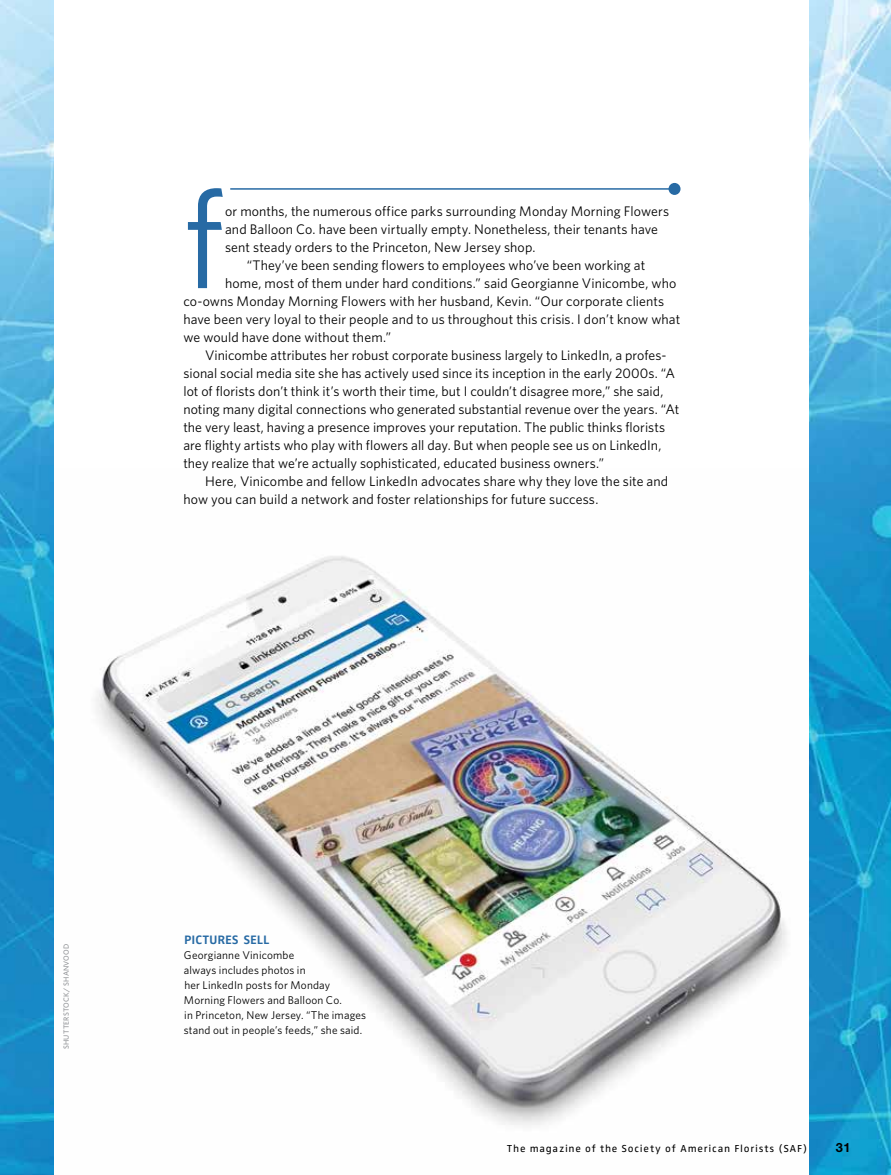
<style>
.page{position:relative;width:891px;height:1175px;background:#fff}
.page>*{position:absolute;margin:0;border:0;box-sizing:border-box;transform-origin:0 0}
.t1{font:139.65px "Whitney";color:#276aa4}
.t2{font:13.8px "Whitney";letter-spacing:.005em;color:#000}
.t3{font:700 12.75px "Zwo Corr Pro";letter-spacing:-.015em;color:#276aa4}
.t4{font:700 12.75px "Helvetica Neue LT Std";color:#000}
.t5{font:11.25px/15px "Whitney";letter-spacing:.015em;color:#000}
.t6{font:10.5px "Zwo Corr Pro";letter-spacing:.07em;color:#000}
.t7{font:500 7.5px "Whitney";letter-spacing:.03em;color:#939598}
</style>
<div class="page">
<img style="left:95px;top:468px;width:715px;height:706px">
<img style="left:0;top:0;width:54px;height:1174px">
<hr style="left:230px;top:188px;width:445px;height:2px;background:#276aa4">
<div style="left:669px;top:183px;width:12px;height:12px;background:#276aa4;border-radius:50%"></div>
<img style="left:810px;top:0;width:81px;height:1174px">
<h1 class="t1" style="left:183px;top:147px;width:43px">f</h1>
<p class="t2" style="left:225px;top:202px;width:446px">or months, the numerous office parks surrounding Monday Morning Flowers</p>
<p class="t2" style="left:225px;top:220px;width:435px">and Balloon Co. have been virtually empty. Nonetheless, their tenants have</p>
<p class="t2" style="left:225px;top:238px;width:312px">sent steady orders to the Princeton, New Jersey shop.</p>
<p class="t2" style="left:247px;top:256px;width:400px">“They’ve been sending flowers to employees who’ve been working at</p>
<p class="t2" style="left:225px;top:274px;width:453px">home, most of them under hard conditions.” said Georgianne Vinicombe, who</p>
<p class="t2" style="left:183px;top:292px;width:482px">co-owns Monday Morning Flowers with her husband, Kevin. “Our corporate clients</p>
<p class="t2" style="left:183px;top:310px;width:498px">have been very loyal to their people and to us throughout this crisis. I don’t know what</p>
<p class="t2" style="left:183px;top:328px;width:209px">we would have done without them.”</p>
<p class="t2" style="left:205px;top:346px;width:463px">Vinicombe attributes her robust corporate business largely to LinkedIn, a profes-</p>
<p class="t2" style="left:183px;top:364px;width:493px">sional social media site she has actively used since its inception in the early 2000s. “A</p>
<p class="t2" style="left:183px;top:382px;width:481px">lot of florists don’t think it’s worth their time, but I couldn’t disagree more,” she said,</p>
<p class="t2" style="left:183px;top:400px;width:497px">noting many digital connections who generated substantial revenue over the years. “At</p>
<p class="t2" style="left:183px;top:418px;width:483px">the very least, having a presence improves your reputation. The public thinks florists</p>
<p class="t2" style="left:183px;top:436px;width:480px">are flighty artists who play with flowers all day. But when people see us on LinkedIn,</p>
<p class="t2" style="left:183px;top:454px;width:422px">they realize that we’re actually sophisticated, educated business owners.”</p>
<p class="t2" style="left:205px;top:472px;width:465px">Here, Vinicombe and fellow LinkedIn advocates share why they love the site and</p>
<p class="t2" style="left:183px;top:490px;width:416px">how you can build a network and foster relationships for future success.</p>
<p class="t7" style="left:61px;top:1049px;width:107px;rotate:-90deg">SHUTTERSTOCK/ SHANVOOD</p>
<p class="t3" style="left:184px;top:930px;width:87px">PICTURES SELL</p>
<p class="t5" style="left:184px;top:947px;width:184px">Georgianne Vinicombe<br>always includes photos in<br>her LinkedIn posts for Monday<br>Morning Flowers and Balloon Co.<br>in Princeton, New Jersey. “The images stand out in people’s feeds,” she said.</p>
<p class="t6" style="left:507px;top:1141px;width:302px">The magazine of the Society of American Florists (SAF)</p>
<p class="t4" style="left:836px;top:1140px;width:16px">31</p>
</div>
